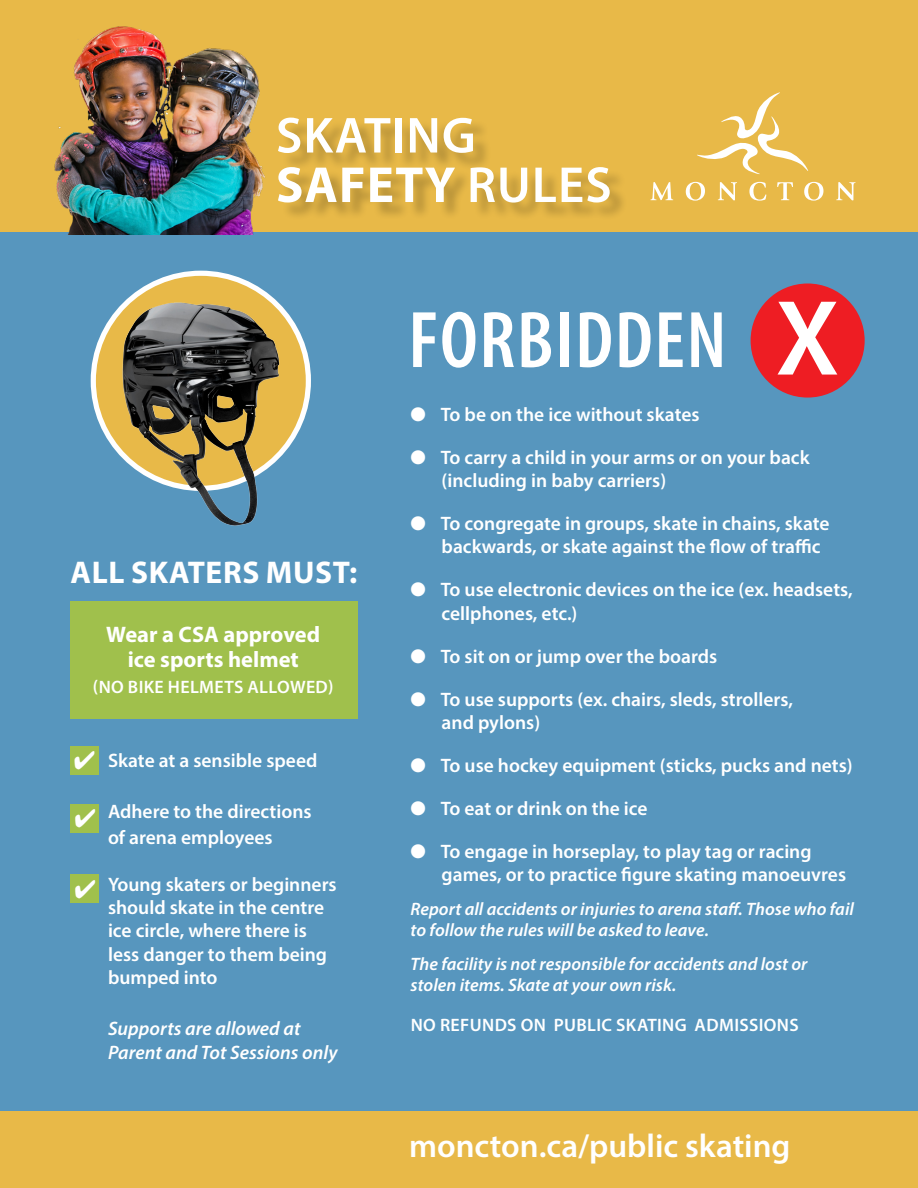
<style>
.page{position:relative;width:918px;height:1188px;background:#fff}
.page>*{position:absolute;margin:0;border:0;box-sizing:border-box;transform-origin:0 0}
.t1{font:600 108px "Myriad Pro";color:#fff}
.t2{font:600 condensed 81px "Myriad Pro";letter-spacing:.02em;color:#fff}
.t3{font:700 51px "Myriad Pro";letter-spacing:.02em;color:#fff}
.t4{font:600 51px "Myriad Pro";letter-spacing:.02em;color:#fff}
.t5{font:600 33px "Myriad Pro";color:#fff}
.t6{font:700 31.5px "Myriad Pro";letter-spacing:.02em;color:#fff}
.t7{font:700 22.5px "Myriad Pro";color:#fff}
.t8{font:600 19.5px/23.4px "Myriad Pro";color:#fff}
.t9{font:italic 600 19.5px "Myriad Pro";color:#fff}
.t10{font:italic 600 18px/21.6px "Myriad Pro";color:#fff}
.t11{font:600 18px "Myriad Pro";letter-spacing:.02em;color:#fff}
.s1{font-weight:600}
</style>
<div class="page">
<div style="left:0;top:232px;width:918px;height:879px;background:#5796be"></div>
<div style="left:0;top:0;width:918px;height:231px;background:#e8b948"></div>
<img style="left:41px;top:26px;width:244px;height:209px">
<svg style="left:697px;top:92px;width:111px;height:82px"></svg>
<svg style="left:651px;top:182px;width:22px;height:18px"></svg>
<svg style="left:686px;top:182px;width:19px;height:19px"></svg>
<svg style="left:718px;top:182px;width:19px;height:18px"></svg>
<svg style="left:749px;top:182px;width:17px;height:19px"></svg>
<svg style="left:777px;top:182px;width:16px;height:18px"></svg>
<svg style="left:804px;top:182px;width:19px;height:19px"></svg>
<svg style="left:836px;top:182px;width:19px;height:18px"></svg>
<div style="left:281px;top:120px;width:347px;height:101px;background:#000;opacity:.22"></div>
<div style="left:751px;top:284px;width:114px;height:114px;background:#ee1d23;border-radius:50%"></div>
<div style="left:70px;top:602px;width:287px;height:117px;background:#a0c04c"></div>
<svg style="left:93px;top:273px;width:215px;height:215px;background:#ebc466"></svg>
<img style="left:93px;top:299px;width:215px;height:151px">
<img style="left:85px;top:450px;width:231px;height:80px">
<div style="left:70px;top:746px;width:28px;height:28px;background:#a0c04c"></div>
<div style="left:71px;top:804px;width:28px;height:28px;background:#a0c04c"></div>
<div style="left:71px;top:875px;width:28px;height:28px;background:#a0c04c"></div>
<div style="left:0;top:1111px;width:918px;height:77px;background:#e8b948"></div>
<p class="t4" style="left:276px;top:103px;width:201px">SKATING</p>
<p class="t3" style="left:276px;top:152px;width:337px">SAFETY <span class="s1">RULES</span></p>
<p class="t6" style="left:71px;top:552px;width:288px">ALL SKATERS MUST:</p>
<p class="t7" style="left:106px;top:620px;width:215px">Wear a CSA approved</p>
<p class="t7" style="left:128px;top:645px;width:173px">ice sports helmet</p>
<p class="t11" style="left:93px;top:675px;width:242px">(NO BIKE HELMETS ALLOWED)</p>
<p class="t8" style="left:108px;top:749px;width:211px">Skate at a sensible speed</p>
<p class="t8" style="left:108px;top:800px;width:205px">Adhere to the directions</p>
<p class="t8" style="left:108px;top:825px;width:166px">of arena employees</p>
<p class="t8" style="left:108px;top:872px;width:230px">Young skaters or beginners should skate in the centre ice circle, where there is less danger to them being bumped into</p>
<p class="t9" style="left:108px;top:1016px;width:194px">Supports are allowed at</p>
<p class="t9" style="left:108px;top:1040px;width:231px">Parent and Tot Sessions only</p>
<p class="t2" style="left:408px;top:290px;width:320px">FORBIDDEN</p>
<p class="t1" style="left:775px;top:270px;width:66px">X</p>
<p class="t8" style="left:411px;top:402px;width:291px">● To be on the ice without skates</p>
<p class="t8" style="left:411px;top:445px;width:401px">● To carry a child in your arms or on your back</p>
<p class="t8" style="left:442px;top:468px;width:226px">(including in baby carriers)</p>
<p class="t8" style="left:411px;top:511px;width:421px">● To congregate in groups, skate in chains, skate</p>
<p class="t8" style="left:442px;top:535px;width:380px">backwards, or skate against the flow of traffic</p>
<p class="t8" style="left:411px;top:578px;width:444px">● To use electronic devices on the ice (ex. headsets,</p>
<p class="t8" style="left:442px;top:601px;width:137px">cellphones, etc.)</p>
<p class="t8" style="left:411px;top:644px;width:308px">● To sit on or jump over the boards</p>
<p class="t8" style="left:411px;top:687px;width:384px">● To use supports (ex. chairs, sleds, strollers,</p>
<p class="t8" style="left:442px;top:710px;width:100px">and pylons)</p>
<p class="t8" style="left:411px;top:753px;width:444px">● To use hockey equipment (sticks, pucks and nets)</p>
<p class="t8" style="left:411px;top:796px;width:239px">● To eat or drink on the ice</p>
<p class="t8" style="left:411px;top:839px;width:403px">● To engage in horseplay, to play tag or racing</p>
<p class="t8" style="left:442px;top:862px;width:406px">games, or to practice figure skating manoeuvres</p>
<p class="t10" style="left:411px;top:897px;width:445px">Report all accidents or injuries to arena staff. Those who fail to follow the rules will be asked to leave.</p>
<p class="t10" style="left:411px;top:953px;width:398px">The facility is not responsible for accidents and lost or</p>
<p class="t10" style="left:411px;top:974px;width:267px">stolen items. Skate at your own risk.</p>
<p class="t11" style="left:411px;top:1014px;width:390px">NO REFUNDS ON PUBLIC SKATING ADMISSIONS</p>
<p class="t5" style="left:409px;top:1125px;width:383px">moncton.ca/public skating</p>
</div>
